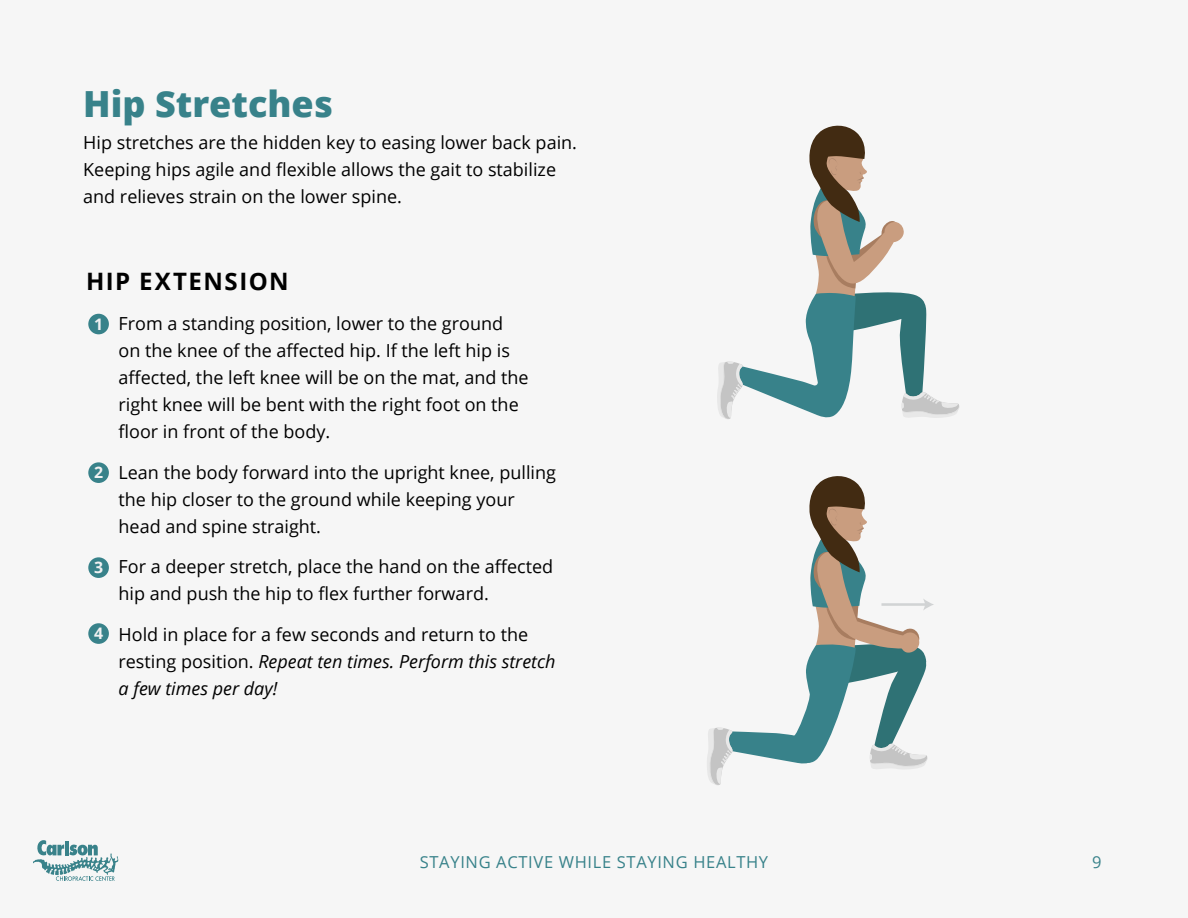
<style>
.page{position:relative;width:1188px;height:918px;background:#f6f6f6}
.page>*{position:absolute;margin:0;border:0;box-sizing:border-box;transform-origin:0 0}
.t1{font:800 36px "Open Sans";color:#38828a}
.t2{font:700 24px "Open Sans";letter-spacing:.065em;color:#000}
.t3{font:18px/27px "Open Sans";color:#000}
.t4{font:16.5px "Open Sans";letter-spacing:.04em;color:#38828a}
.t5{font:700 15.9px "Open Sans";color:#f1f1f2}
.s1{font-style:italic}
</style>
<div class="page">
<svg style="left:33px;top:840px;width:85px;height:41px"></svg>
<div style="left:88px;top:314px;width:21px;height:20px;background:#38828a;border-radius:50%"></div>
<div style="left:88px;top:462px;width:21px;height:21px;background:#38828a;border-radius:50%"></div>
<div style="left:88px;top:557px;width:21px;height:21px;background:#38828a;border-radius:50%"></div>
<div style="left:88px;top:623px;width:21px;height:21px;background:#38828a;border-radius:50%"></div>
<svg style="left:707px;top:476px;width:227px;height:309px"></svg>
<svg style="left:717px;top:125px;width:242px;height:294px"></svg>
<h1 class="t1" style="left:83px;top:76px;width:251px">Hip Stretches</h1>
<p class="t3" style="left:83px;top:128px;width:495px">Hip stretches are the hidden key to easing lower back pain.<br>Keeping hips agile and flexible allows the gait to stabilize and relieves strain on the lower spine.</p>
<h2 class="t2" style="left:86px;top:264px;width:204px">HIP EXTENSION</h2>
<p class="t3" style="left:119px;top:310px;width:412px">From a standing position, lower to the ground on the knee of the affected hip. If the left hip is affected, the left knee will be on the mat, and the right knee will be bent with the right foot on the floor in front of the body.</p>
<p class="t3" style="left:119px;top:458px;width:439px">Lean the body forward into the upright knee, pulling the hip closer to the ground while keeping your head and spine straight.</p>
<p class="t3" style="left:119px;top:553px;width:436px">For a deeper stretch, place the hand on the affected hip and push the hip to flex further forward.</p>
<p class="t3" style="left:119px;top:620px;width:439px">Hold in place for a few seconds and return to the resting position. <span class="s1">Repeat ten times. Perform this stretch a few times per day!</span></p>
<p class="t5" style="left:94px;top:313px;width:11px">1</p>
<p class="t5" style="left:94px;top:461px;width:11px">2</p>
<p class="t5" style="left:94px;top:556px;width:11px">3</p>
<p class="t5" style="left:94px;top:622px;width:11px">4</p>
<p class="t4" style="left:420px;top:850px;width:350px">STAYING ACTIVE WHILE STAYING HEALTHY</p>
<p class="t4" style="left:1092px;top:850px;width:11px">9</p>
</div>
